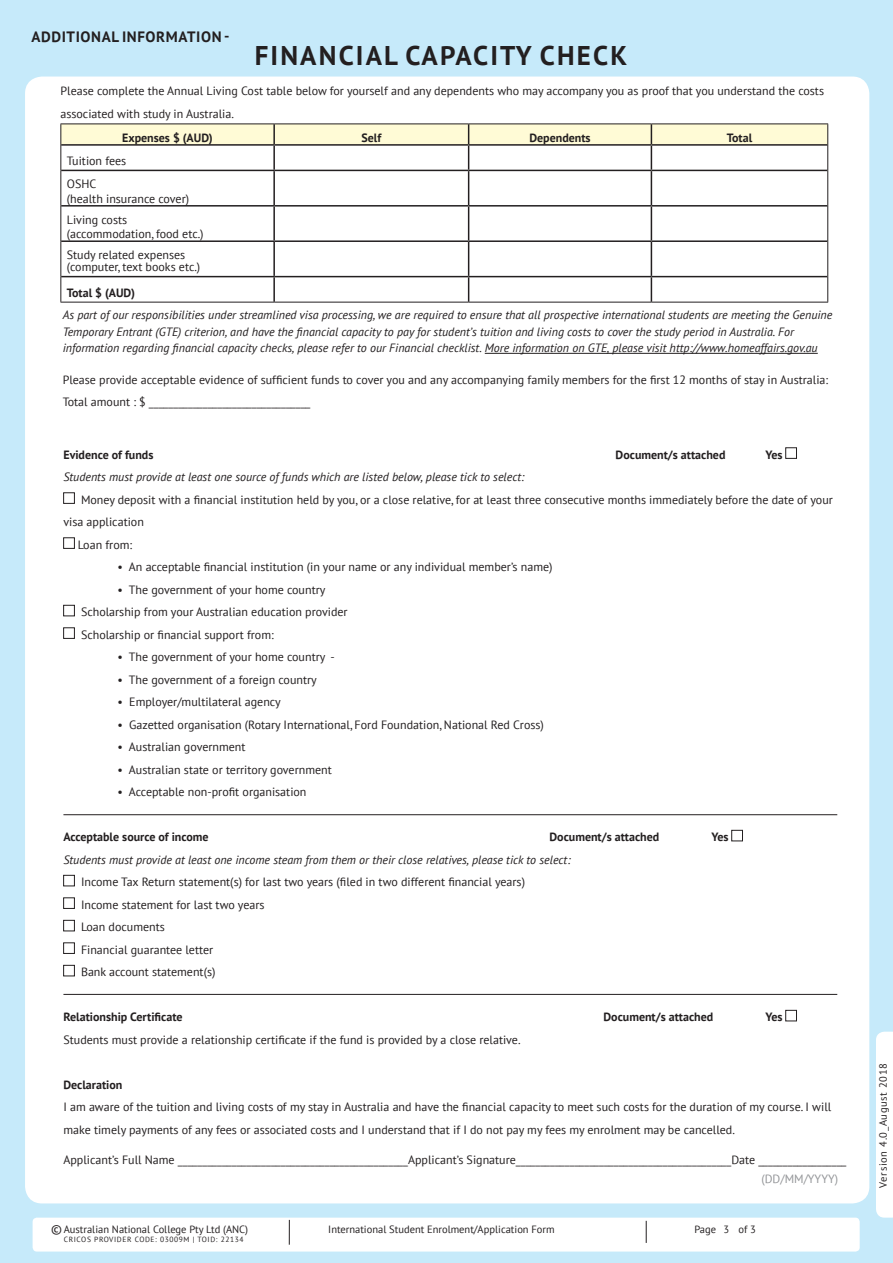
<style>
.page{position:relative;width:893px;height:1263px;background:#c6eafa}
.page>*{position:absolute;margin:0;border:0;box-sizing:border-box;transform-origin:0 0}
.t1{font:700 27px "PT Sans";letter-spacing:.08em;color:#231f20}
.t2{font:700 15px "PT Sans";letter-spacing:.04em;color:#231f20}
.t3{font:13.5px "PT Sans";color:#231f20}
.t4{font:12px/22.5px "PT Sans";color:#231f20}
.t5{font:italic 12px/16.5px "PT Sans";color:#231f20}
.t6{font:700 12px "PT Sans";color:#231f20}
.t7{font:12px "PT Sans";color:#939598}
.t8{font:10.5px "PT Sans";color:#231f20}
.t9{font:10.5px "PT Sans";letter-spacing:.06em;color:#231f20}
.t10{font:7.5px "PT Sans";letter-spacing:.08em;color:#231f20}
</style>
<div class="page">
<div style="left:25px;top:77px;width:844px;height:1126px;background:#fff;border-radius:17px"></div>
<hr style="left:485px;top:353px;width:333px;height:1px;background:#231f20">
<div style="left:785px;top:448px;width:12px;height:11px;border:1px solid #231f20"></div>
<div style="left:63px;top:493px;width:12px;height:11px;border:1px solid #231f20"></div>
<div style="left:63px;top:538px;width:12px;height:11px;border:1px solid #231f20"></div>
<div style="left:63px;top:605px;width:12px;height:11px;border:1px solid #231f20"></div>
<div style="left:63px;top:628px;width:12px;height:11px;border:1px solid #231f20"></div>
<div style="left:731px;top:830px;width:12px;height:11px;border:1px solid #231f20"></div>
<div style="left:63px;top:875px;width:12px;height:11px;border:1px solid #231f20"></div>
<div style="left:63px;top:898px;width:12px;height:11px;border:1px solid #231f20"></div>
<div style="left:63px;top:920px;width:12px;height:11px;border:1px solid #231f20"></div>
<div style="left:63px;top:943px;width:12px;height:11px;border:1px solid #231f20"></div>
<div style="left:63px;top:965px;width:12px;height:11px;border:1px solid #231f20"></div>
<div style="left:785px;top:1010px;width:12px;height:11px;border:1px solid #231f20"></div>
<hr style="left:63px;top:814px;width:774px;height:1px;background:#231f20">
<hr style="left:63px;top:994px;width:774px;height:1px;background:#231f20">
<hr style="left:61px;top:170px;width:213px;height:1px;background:#231f20">
<hr style="left:274px;top:170px;width:195px;height:1px;background:#231f20">
<hr style="left:273px;top:171px;width:2px;height:34px;background:#231f20">
<hr style="left:469px;top:170px;width:182px;height:1px;background:#231f20">
<hr style="left:468px;top:171px;width:1px;height:34px;background:#231f20">
<hr style="left:651px;top:170px;width:176px;height:1px;background:#231f20">
<hr style="left:651px;top:171px;width:1px;height:34px;background:#231f20">
<hr style="left:61px;top:205px;width:213px;height:2px;background:#231f20">
<hr style="left:274px;top:205px;width:195px;height:2px;background:#231f20">
<hr style="left:273px;top:207px;width:2px;height:33px;background:#231f20">
<hr style="left:469px;top:205px;width:182px;height:2px;background:#231f20">
<hr style="left:468px;top:207px;width:1px;height:33px;background:#231f20">
<hr style="left:651px;top:205px;width:176px;height:2px;background:#231f20">
<hr style="left:651px;top:207px;width:1px;height:33px;background:#231f20">
<hr style="left:61px;top:240px;width:213px;height:2px;background:#231f20">
<hr style="left:274px;top:240px;width:195px;height:2px;background:#231f20">
<hr style="left:273px;top:242px;width:2px;height:34px;background:#231f20">
<hr style="left:469px;top:240px;width:182px;height:2px;background:#231f20">
<hr style="left:468px;top:242px;width:1px;height:34px;background:#231f20">
<hr style="left:651px;top:240px;width:176px;height:2px;background:#231f20">
<hr style="left:651px;top:242px;width:1px;height:34px;background:#231f20">
<hr style="left:61px;top:276px;width:213px;height:1px;background:#231f20">
<hr style="left:274px;top:276px;width:195px;height:1px;background:#231f20">
<hr style="left:273px;top:277px;width:2px;height:25px;background:#231f20">
<hr style="left:469px;top:276px;width:182px;height:1px;background:#231f20">
<svg style="left:468px;top:277px;width:1px;height:25px"></svg>
<hr style="left:651px;top:276px;width:176px;height:1px;background:#231f20">
<svg style="left:651px;top:277px;width:1px;height:25px"></svg>
<svg style="left:60px;top:124px;width:768px;height:46px"></svg>
<hr style="left:60px;top:170px;width:1px;height:36px;background:#231f20">
<hr style="left:827px;top:170px;width:1px;height:36px;background:#231f20">
<hr style="left:60px;top:206px;width:1px;height:35px;background:#231f20">
<hr style="left:827px;top:206px;width:1px;height:35px;background:#231f20">
<hr style="left:60px;top:241px;width:1px;height:36px;background:#231f20">
<hr style="left:827px;top:241px;width:1px;height:36px;background:#231f20">
<svg style="left:60px;top:277px;width:1px;height:25px"></svg>
<svg style="left:827px;top:277px;width:1px;height:25px"></svg>
<hr style="left:60px;top:302px;width:214px;height:1px;background:#231f20">
<hr style="left:274px;top:302px;width:195px;height:1px;background:#231f20">
<hr style="left:469px;top:302px;width:182px;height:1px;background:#231f20">
<hr style="left:651px;top:302px;width:177px;height:1px;background:#231f20">
<div style="left:33px;top:1217px;width:827px;height:34px;background:#fff;border-radius:4px"></div>
<svg style="left:289px;top:1220px;width:1px;height:25px"></svg>
<svg style="left:646px;top:1221px;width:1px;height:22px"></svg>
<div style="left:876px;top:1032px;width:17px;height:185px;background:#fff"></div>
<p class="t2" style="left:31px;top:27px;width:200px">ADDITIONAL INFORMATION -</p>
<p class="t1" style="left:255px;top:37px;width:374px">FINANCIAL CAPACITY CHECK</p>
<p class="t4" style="left:60px;top:79px;width:765px">Please complete the Annual Living Cost table below for yourself and any dependents who may accompany you as proof that you understand the costs associated with study in Australia.</p>
<p class="t6" style="left:122px;top:130px;width:92px">Expenses $ (AUD)</p>
<p class="t6" style="left:361px;top:130px;width:21px">Self</p>
<p class="t6" style="left:529px;top:130px;width:63px">Dependents</p>
<p class="t6" style="left:727px;top:130px;width:27px">Total</p>
<p class="t4" style="left:67px;top:149px;width:61px">Tuition fees</p>
<p class="t4" style="left:67px;top:177px;width:124px;line-height:14.4px">OSHC<br>(health insurance cover)</p>
<p class="t4" style="left:67px;top:212px;width:138px;line-height:14.4px">Living costs (accommodation, food etc.)</p>
<p class="t4" style="left:67px;top:243px;width:120px">Study related expenses</p>
<p class="t4" style="left:67px;top:255px;width:135px">(computer, text books etc.)</p>
<p class="t6" style="left:67px;top:285px;width:70px">Total $ (AUD)</p>
<p class="t5" style="left:63px;top:307px;width:771px">As part of our responsibilities under streamlined visa processing, we are required to ensure that all prospective international students are meeting the Genuine<br>Temporary Entrant (GTE) criterion, and have the financial capacity to pay for student’s tuition and living costs to cover the study period in Australia. For information regarding financial capacity checks, please refer to our Financial checklist. More information on GTE, please visit http://www.homeaffairs.gov.au</p>
<p class="t4" style="left:63px;top:368px;width:767px">Please provide acceptable evidence of sufficient funds to cover you and any accompanying family members for the first 12 months of stay in Australia:<br>Total amount : $ _________________________________</p>
<p class="t6" style="left:63px;top:446px;width:92px">Evidence of funds</p>
<p class="t6" style="left:616px;top:446px;width:111px">Document/s attached</p>
<p class="t6" style="left:765px;top:446px;width:18px">Yes</p>
<p class="t5" style="left:63px;top:468px;width:462px">Students must provide at least one source of funds which are listed below, please tick to select:</p>
<p class="t4" style="left:63px;top:488px;width:771px;text-indent:18px">Money deposit with a financial institution held by you, or a close relative, for at least three consecutive months immediately before the date of your visa application</p>
<p class="t4" style="left:78px;top:533px;width:56px">Loan from:</p>
<p class="t4" style="left:117px;top:555px;width:437px">• An acceptable financial institution (in your name or any individual member’s name)</p>
<p class="t4" style="left:117px;top:578px;width:209px">• The government of your home country</p>
<p class="t4" style="left:81px;top:600px;width:268px">Scholarship from your Australian education provider</p>
<p class="t4" style="left:81px;top:623px;width:194px">Scholarship or financial support from:</p>
<p class="t4" style="left:117px;top:645px;width:219px">• The government of your home country -</p>
<p class="t4" style="left:117px;top:668px;width:201px">• The government of a foreign country</p>
<p class="t4" style="left:117px;top:690px;width:165px">• Employer/multilateral agency</p>
<p class="t4" style="left:117px;top:713px;width:428px">• Gazetted organisation (Rotary International, Ford Foundation, National Red Cross)</p>
<p class="t4" style="left:117px;top:735px;width:130px">• Australian government</p>
<p class="t4" style="left:117px;top:758px;width:216px">• Australian state or territory government</p>
<p class="t4" style="left:117px;top:780px;width:191px">• Acceptable non-profit organisation</p>
<p class="t6" style="left:63px;top:829px;width:147px">Acceptable source of income</p>
<p class="t6" style="left:549px;top:829px;width:111px">Document/s attached</p>
<p class="t6" style="left:711px;top:829px;width:18px">Yes</p>
<p class="t5" style="left:63px;top:851px;width:509px">Students must provide at least one income steam from them or their close relatives, please tick to select:</p>
<p class="t4" style="left:81px;top:870px;width:445px">Income Tax Return statement(s) for last two years (filed in two different financial years)</p>
<p class="t4" style="left:81px;top:893px;width:185px">Income statement for last two years</p>
<p class="t4" style="left:81px;top:915px;width:85px">Loan documents</p>
<p class="t4" style="left:81px;top:938px;width:134px">Financial guarantee letter</p>
<p class="t4" style="left:81px;top:960px;width:136px">Bank account statement(s)</p>
<p class="t6" style="left:63px;top:1009px;width:121px">Relationship Certificate</p>
<p class="t6" style="left:603px;top:1009px;width:111px">Document/s attached</p>
<p class="t6" style="left:765px;top:1009px;width:18px">Yes</p>
<p class="t4" style="left:63px;top:1028px;width:459px">Students must provide a relationship certificate if the fund is provided by a close relative.</p>
<p class="t6" style="left:63px;top:1076px;width:61px">Declaration</p>
<p class="t4" style="left:63px;top:1095px;width:769px">I am aware of the tuition and living costs of my stay in Australia and have the financial capacity to meet such costs for the duration of my course. I will make timely payments of any fees or associated costs and I understand that if I do not pay my fees my enrolment may be cancelled.</p>
<p class="t4" style="left:63px;top:1148px;width:785px">Applicant’s Full Name _______________________________________________Applicant’s Signature____________________________________________Date __________________</p>
<p class="t7" style="left:761px;top:1171px;width:78px">(DD/MM/YYYY)</p>
<p class="t8" style="left:64px;top:1222px;width:186px">Australian National College Pty Ltd (ANC)</p>
<p class="t8" style="left:328px;top:1222px;width:228px">International Student Enrolment/Application Form</p>
<p class="t8" style="left:694px;top:1222px;width:23px">Page</p>
<p class="t8" style="left:738px;top:1222px;width:19px">of 3</p>
<p class="t10" style="left:64px;top:1235px;width:181px">CRICOS PROVIDER CODE: 03009M | TOID: 22134</p>
<p class="t3" style="left:51px;top:1221px;width:12px">©</p>
<p class="t8" style="left:724px;top:1223px;width:7px">3</p>
<p class="t9" style="left:876px;top:1187px;width:126px;rotate:-90deg">Version 4.0_August 2018</p>
</div>
